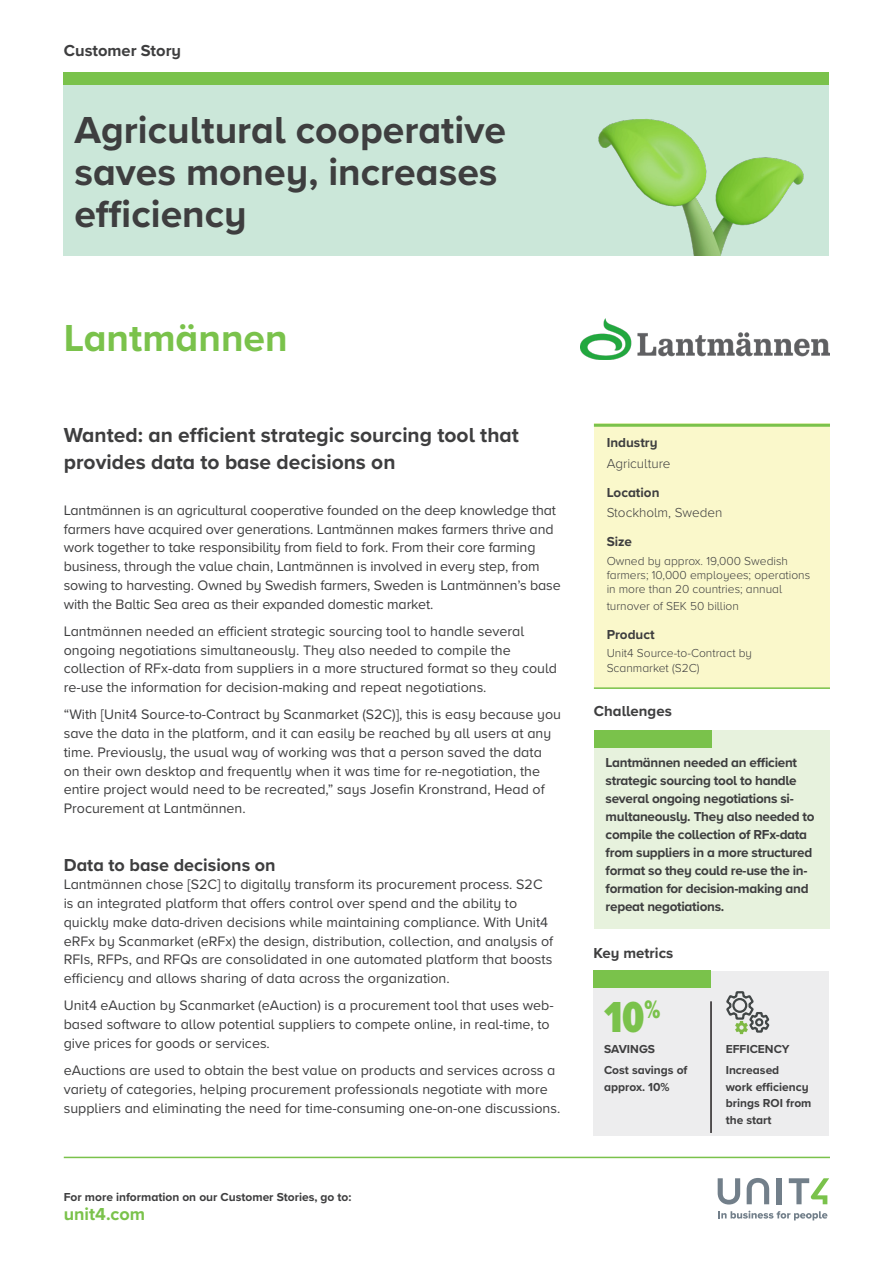
<style>
.page{position:relative;width:893px;height:1263px;background:#fff}
.page>*{position:absolute;margin:0;border:0;box-sizing:border-box;transform-origin:0 0}
.t1{font:900 45px "Proxima Nova A Ex Cn";color:#7ac24b}
.Main_title{font:700 39px/42px "Proxima Nova A";color:#3e3e3f}
.Company_name{font:700 39px "Proxima Nova A";color:#7ac24b}
.TXT_introduction{font:700 21px/27px "Proxima Nova A";color:#3e3e3f}
.Subtitle_2{font:700 18px "Proxima Nova A";color:#3e3e3f}
.t2{font:700 18px "Proxima Nova A";color:#7ac24b}
.t3{font:700 16.5px "Proxima Nova A";color:#3e3e3f}
.t4{font:700 15px "Proxima Nova A";color:#3e3e3f}
.Body_copy{font:14.25px/18.8px "Proxima Nova A";color:#3e3e3f}
.t5{font:700 13.5px/18px "Proxima Nova A";letter-spacing:-.02em;color:#3e3e3f}
.t6{font:300 13.5px "Proxima Nova A";color:#3e3e3f}
.t7{font:700 13.5px "Proxima Nova A";color:#3e3e3f}
.t8{font:300 12px/14.4px "Proxima Nova A";color:#3e3e3f}
.t9{font:700 12px/16.5px "Proxima Nova A";color:#3e3e3f}
</style>
<div class="page">
<div style="left:64px;top:72px;width:765px;height:13px;background:#7ac24b"></div>
<hr style="left:64px;top:1157px;width:766px;height:1px;background:#7ac24b">
<svg style="left:718px;top:1211px;width:109px;height:9px"></svg>
<svg style="left:718px;top:1178px;width:22px;height:26px"></svg>
<svg style="left:747px;top:1178px;width:22px;height:26px"></svg>
<div style="left:777px;top:1178px;width:5px;height:26px;background:#727f8a"></div>
<svg style="left:789px;top:1178px;width:40px;height:26px"></svg>
<div style="left:64px;top:85px;width:765px;height:170px;background:#cbe7d9"></div>
<div style="left:593px;top:971px;width:236px;height:164px;background:#ededee"></div>
<div style="left:593px;top:971px;width:118px;height:17px;background:#7ac24b"></div>
<hr style="left:710px;top:1001px;width:2px;height:132px;background:#231f20">
<div style="left:594px;top:424px;width:235px;height:265px;background:#faf8cb"></div>
<hr style="left:594px;top:424px;width:236px;height:3px;background:#7ac24b">
<hr style="left:594px;top:687px;width:236px;height:2px;background:#7ac24b">
<div style="left:594px;top:730px;width:235px;height:198px;background:#e7f2dd"></div>
<div style="left:594px;top:730px;width:117px;height:17px;background:#7ac24b"></div>
<img style="left:598px;top:119px;width:206px;height:136px">
<img style="left:580px;top:319px;width:249px;height:40px">
<svg style="left:726px;top:991px;width:43px;height:43px"></svg>
<p class="t3" style="left:64px;top:38px;width:119px">Customer Story</p>
<p class="Main_title" style="left:74px;top:108px;width:433px">Agricultural cooperative saves money, increases efficiency</p>
<p class="Company_name" style="left:64px;top:309px;width:225px">Lantmännen</p>
<p class="TXT_introduction" style="left:64px;top:421px;width:457px">Wanted: an efficient strategic sourcing tool that provides data to base decisions on</p>
<p class="Body_copy" style="left:64px;top:500px;width:498px">Lantmännen is an agricultural cooperative founded on the deep knowledge that farmers have acquired over generations. Lantmännen makes farmers thrive and work together to take responsibility from field to fork. From their core farming business, through the value chain, Lantmännen is involved in every step, from sowing to harvesting. Owned by Swedish farmers, Sweden is Lantmännen’s base with the Baltic Sea area as their expanded domestic market.</p>
<p class="Body_copy" style="left:64px;top:621px;width:495px">Lantmännen needed an efficient strategic sourcing tool to handle several ongoing negotiations simultaneously. They also needed to compile the collection of RFx-data from suppliers in a more structured format so they could re-use the information for decision-making and repeat negotiations.</p>
<p class="Body_copy" style="left:64px;top:705px;width:499px">“With [Unit4 Source-to-Contract by Scanmarket (S2C)], this is easy because you save the data in the platform, and it can easily be reached by all users at any time. Previously, the usual way of working was that a person saved the data on their own desktop and frequently when it was time for re-negotiation, the entire project would need to be recreated,” says Josefin Kronstrand, Head of Procurement at Lantmännen.</p>
<p class="Subtitle_2" style="left:64px;top:851px;width:213px">Data to base decisions on</p>
<p class="Body_copy" style="left:64px;top:874px;width:491px">Lantmännen chose [S2C] to digitally transform its procurement process. S2C is an integrated platform that offers control over spend and the ability to quickly make data-driven decisions while maintaining compliance. With Unit4 eRFx by Scanmarket (eRFx) the design, distribution, collection, and analysis of RFIs, RFPs, and RFQs are consolidated in one automated platform that boosts efficiency and allows sharing of data across the organization.</p>
<p class="Body_copy" style="left:64px;top:995px;width:491px">Unit4 eAuction by Scanmarket (eAuction) is a procurement tool that uses web&shy;based software to allow potential suppliers to compete online, in real-time, to give prices for goods or services.</p>
<p class="Body_copy" style="left:64px;top:1060px;width:498px">eAuctions are used to obtain the best value on products and services across a variety of categories, helping procurement professionals negotiate with more suppliers and eliminating the need for time-consuming one-on-one discussions.</p>
<p class="t9" style="left:64px;top:1188px;width:289px">For more information on our Customer Stories, go to:</p>
<p class="t2" style="left:64px;top:1201px;width:83px">unit4.com</p>
<p class="t7" style="left:607px;top:433px;width:52px">Industry</p>
<p class="t6" style="left:607px;top:453px;width:65px">Agriculture</p>
<p class="t7" style="left:607px;top:482px;width:54px">Location</p>
<p class="t6" style="left:607px;top:502px;width:117px">Stockholm, Sweden</p>
<p class="t5" style="left:607px;top:532px;width:27px">Size</p>
<p class="t8" style="left:607px;top:553px;width:205px">Owned by approx. 19,000 Swedish farmers; 10,000 employees; operations in more than 20 countries; annual</p>
<p class="t8" style="left:607px;top:598px;width:134px">turnover of SEK 50 billion</p>
<p class="t7" style="left:607px;top:624px;width:50px">Product</p>
<p class="t8" style="left:607px;top:645px;width:147px">Unit4 Source-to-Contract by<br>Scanmarket (S2C)</p>
<p class="t4" style="left:594px;top:700px;width:79px">Challenges</p>
<p class="t5" style="left:606px;top:753px;width:211px">Lantmännen needed an efficient strategic sourcing tool to handle several ongoing negotiations si&shy;multaneously. They also needed to compile the collection of RFx-data from suppliers in a more structured format so they could re-use the in&shy;formation for decision-making and repeat negotiations.</p>
<p class="t4" style="left:593px;top:941px;width:81px">Key metrics</p>
<p class="t1" style="left:604px;top:985px;width:58px">10<sup>%</sup></p>
<p class="t9" style="left:604px;top:1041px;width:53px">SAVINGS</p>
<p class="t9" style="left:726px;top:1041px;width:65px">EFFICENCY</p>
<p class="t9" style="left:604px;top:1062px;width:85px">Cost savings of approx. 10%</p>
<p class="t9" style="left:726px;top:1062px;width:87px">Increased<br>work efficiency brings ROI from the start</p>
</div>
